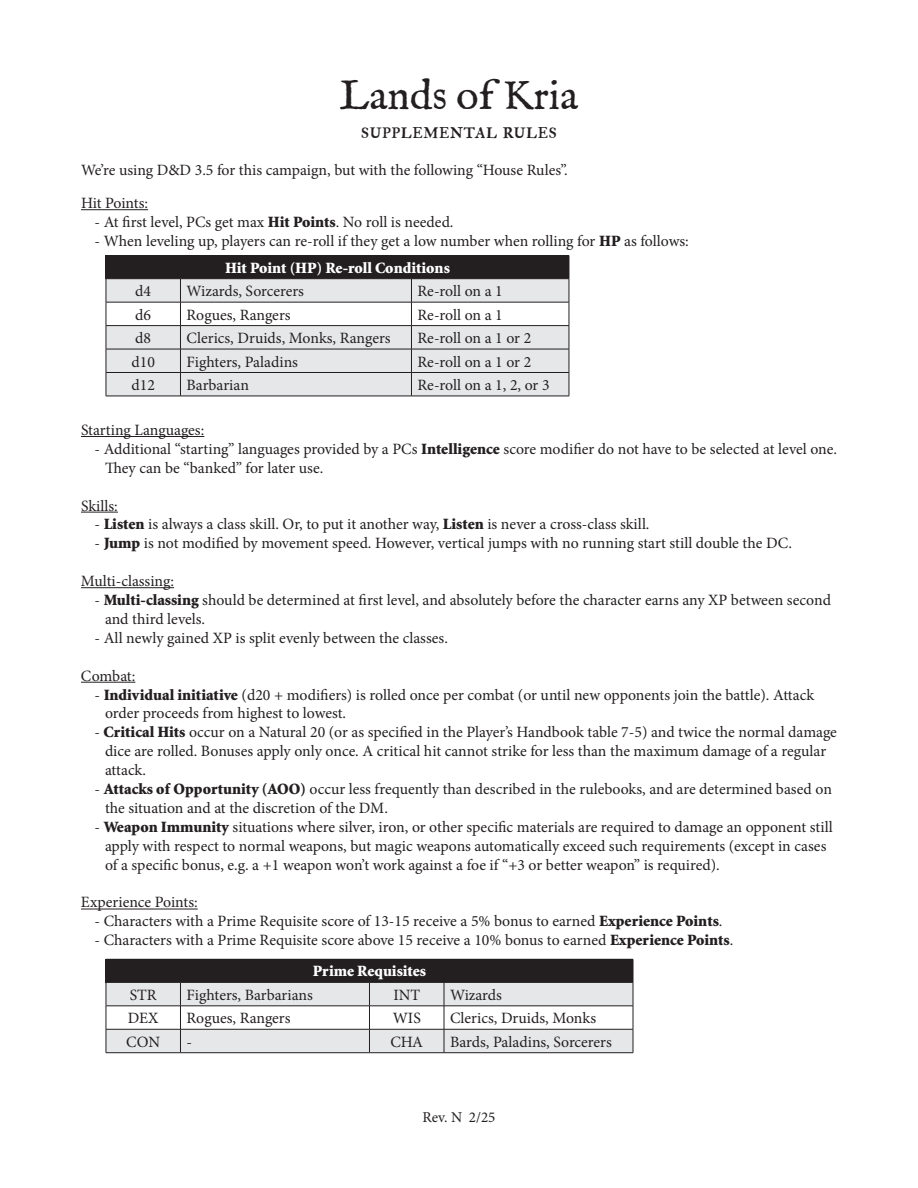
<style>
.page{position:relative;width:918px;height:1188px;background:#fff}
.page>*{position:absolute;margin:0;border:0;box-sizing:border-box;transform-origin:0 0}
.t1{font:42px "IM FELL English Roman";color:#231f20}
.t2{font:24px "IM FELL Double Pica SC";color:#231f20}
.t3{font:15.75px/18.9px "Minion Pro";color:#231f20}
.t4{font:900 15.75px "Minion Std";color:#fff}
.t5{font:15px "Minion Pro";color:#231f20}
.s1{font-family:"Minion Std";font-weight:900}
</style>
<div class="page">
<hr style="left:81px;top:209px;width:67px;height:1px;background:#231f20">
<hr style="left:81px;top:436px;width:123px;height:1px;background:#231f20">
<hr style="left:81px;top:512px;width:37px;height:1px;background:#231f20">
<hr style="left:81px;top:587px;width:93px;height:1px;background:#231f20">
<hr style="left:81px;top:682px;width:54px;height:1px;background:#231f20">
<hr style="left:81px;top:909px;width:117px;height:1px;background:#231f20">
<svg style="left:106px;top:959px;width:528px;height:94px"></svg>
<hr style="left:106px;top:1052px;width:74px;height:1px;background:#231f20">
<hr style="left:180px;top:1052px;width:189px;height:1px;background:#231f20">
<hr style="left:369px;top:1052px;width:75px;height:1px;background:#231f20">
<hr style="left:444px;top:1052px;width:189px;height:1px;background:#231f20">
<div style="left:106px;top:256px;width:463px;height:23px;background:#231f20"></div>
<svg style="left:107px;top:279px;width:462px;height:117px;fill:#e6e7e9"></svg>
<hr style="left:106px;top:255px;width:74px;height:1px;background:#231f20">
<hr style="left:180px;top:255px;width:231px;height:1px;background:#231f20">
<hr style="left:411px;top:255px;width:158px;height:1px;background:#231f20">
<hr style="left:106px;top:302px;width:74px;height:1px;background:#231f20">
<hr style="left:180px;top:302px;width:231px;height:1px;background:#231f20">
<hr style="left:411px;top:302px;width:158px;height:1px;background:#231f20">
<hr style="left:106px;top:325px;width:74px;height:1px;background:#231f20">
<hr style="left:180px;top:325px;width:231px;height:1px;background:#231f20">
<hr style="left:411px;top:325px;width:158px;height:1px;background:#231f20">
<hr style="left:106px;top:349px;width:74px;height:1px;background:#231f20">
<hr style="left:180px;top:349px;width:231px;height:1px;background:#231f20">
<hr style="left:411px;top:349px;width:158px;height:1px;background:#231f20">
<hr style="left:106px;top:372px;width:74px;height:1px;background:#231f20">
<svg style="left:106px;top:279px;width:1px;height:117px"></svg>
<hr style="left:180px;top:372px;width:231px;height:1px;background:#231f20">
<svg style="left:180px;top:279px;width:1px;height:117px"></svg>
<hr style="left:411px;top:372px;width:158px;height:1px;background:#231f20">
<svg style="left:411px;top:279px;width:1px;height:117px"></svg>
<svg style="left:569px;top:256px;width:1px;height:140px"></svg>
<hr style="left:106px;top:396px;width:74px;height:1px;background:#231f20">
<hr style="left:180px;top:396px;width:231px;height:1px;background:#231f20">
<hr style="left:411px;top:396px;width:158px;height:1px;background:#231f20">
<h1 class="t1" style="left:340px;top:71px;width:240px">Lands of Kria</h1>
<h2 class="t2" style="left:361px;top:115px;width:198px">supplemental rules</h2>
<p class="t3" style="left:81px;top:160px;width:488px">We’re using D&amp;D 3.5 for this campaign, but with the following “House Rules”.</p>
<p class="t3" style="left:81px;top:194px;width:69px">Hit Points:</p>
<p class="t3" style="left:94px;top:213px;width:361px">- At first level, PCs get max <span class="s1">Hit Points</span>. No roll is needed.</p>
<p class="t3" style="left:94px;top:232px;width:596px">- When leveling up, players can re-roll if they get a low number when rolling for <span class="s1">HP</span> as follows:</p>
<p class="t4" style="left:225px;top:260px;width:226px">Hit Point (HP) Re-roll Conditions</p>
<p class="t3" style="left:135px;top:282px;width:17px">d4</p>
<p class="t3" style="left:187px;top:282px;width:119px">Wizards, Sorcerers</p>
<p class="t3" style="left:417px;top:282px;width:87px">Re-roll on a 1</p>
<p class="t3" style="left:135px;top:305px;width:17px">d6</p>
<p class="t3" style="left:187px;top:305px;width:106px">Rogues, Rangers</p>
<p class="t3" style="left:417px;top:305px;width:87px">Re-roll on a 1</p>
<p class="t3" style="left:135px;top:329px;width:17px">d8</p>
<p class="t3" style="left:187px;top:329px;width:206px">Clerics, Druids, Monks, Rangers</p>
<p class="t3" style="left:417px;top:329px;width:115px">Re-roll on a 1 or 2</p>
<p class="t3" style="left:132px;top:352px;width:25px">d10</p>
<p class="t3" style="left:187px;top:352px;width:113px">Fighters, Paladins</p>
<p class="t3" style="left:417px;top:352px;width:115px">Re-roll on a 1 or 2</p>
<p class="t3" style="left:132px;top:376px;width:25px">d12</p>
<p class="t3" style="left:187px;top:376px;width:64px">Barbarian</p>
<p class="t3" style="left:417px;top:376px;width:134px">Re-roll on a 1, 2, or 3</p>
<p class="t3" style="left:81px;top:421px;width:125px">Starting Languages:</p>
<p class="t3" style="left:105px;top:439px;width:733px;text-indent:-11px">- Additional “starting” languages provided by a PCs <span class="s1">Intelligence</span> score modifier do not have to be selected at level one.<br>They can be “banked” for later use.</p>
<p class="t3" style="left:81px;top:496px;width:38px">Skills:</p>
<p class="t3" style="left:94px;top:515px;width:556px">- <span class="s1">Listen</span> is always a class skill. Or, to put it another way, <span class="s1">Listen</span> is never a cross-class skill.</p>
<p class="t3" style="left:94px;top:534px;width:699px">- <span class="s1">Jump</span> is not modified by movement speed. However, vertical jumps with no running start still double the DC.</p>
<p class="t3" style="left:81px;top:572px;width:95px">Multi-classing:</p>
<p class="t3" style="left:105px;top:591px;width:728px;text-indent:-11px">- <span class="s1">Multi-classing</span> should be determined at first level, and absolutely before the character earns any XP between second and third levels.</p>
<p class="t3" style="left:94px;top:628px;width:355px">- All newly gained XP is split evenly between the classes.</p>
<p class="t3" style="left:81px;top:666px;width:56px">Combat:</p>
<p class="t3" style="left:105px;top:685px;width:711px;text-indent:-11px">- <span class="s1">Individual initiative</span> (d20 + modifiers) is rolled once per combat (or until new opponents join the battle). Attack order proceeds from highest to lowest.</p>
<p class="t3" style="left:105px;top:723px;width:734px;text-indent:-11px">- <span class="s1">Critical Hits</span> occur on a Natural 20 (or as specified in the Player’s Handbook table 7-5) and twice the normal damage dice are rolled. Bonuses apply only once. A critical hit cannot strike for less than the maximum damage of a regular attack.</p>
<p class="t3" style="left:105px;top:780px;width:728px;text-indent:-11px">- <span class="s1">Attacks of Opportunity (AOO)</span> occur less frequently than described in the rulebooks, and are determined based on the situation and at the discretion of the DM.</p>
<p class="t3" style="left:105px;top:817px;width:729px;text-indent:-11px">- <span class="s1">Weapon Immunity</span> situations where silver, iron, or other specific materials are required to damage an opponent still apply with respect to normal weapons, but magic weapons automatically exceed such requirements (except in cases of a specific bonus, e.g. a +1 weapon won’t work against a foe if “+3 or better weapon” is required).</p>
<p class="t3" style="left:81px;top:893px;width:118px">Experience Points:</p>
<p class="t3" style="left:94px;top:912px;width:629px">- Characters with a Prime Requisite score of 13-15 receive a 5% bonus to earned <span class="s1">Experience Points</span>.</p>
<p class="t3" style="left:94px;top:931px;width:640px">- Characters with a Prime Requisite score above 15 receive a 10% bonus to earned <span class="s1">Experience Points</span>.</p>
<p class="t4" style="left:313px;top:963px;width:115px">Prime Requisites</p>
<p class="t3" style="left:130px;top:985px;width:28px">STR</p>
<p class="t3" style="left:186px;top:985px;width:128px">Fighters, Barbarians</p>
<p class="t3" style="left:393px;top:985px;width:28px">INT</p>
<p class="t3" style="left:450px;top:985px;width:53px">Wizards</p>
<p class="t3" style="left:128px;top:1009px;width:32px">DEX</p>
<p class="t3" style="left:186px;top:1009px;width:106px">Rogues, Rangers</p>
<p class="t3" style="left:393px;top:1009px;width:30px">WIS</p>
<p class="t3" style="left:450px;top:1009px;width:148px">Clerics, Druids, Monks</p>
<p class="t3" style="left:126px;top:1032px;width:35px">CON</p>
<p class="t3" style="left:186px;top:1032px;width:7px">-</p>
<p class="t3" style="left:390px;top:1032px;width:34px">CHA</p>
<p class="t3" style="left:450px;top:1032px;width:163px">Bards, Paladins, Sorcerers</p>
<p class="t5" style="left:422px;top:1108px;width:75px">Rev. N 2/25</p>
</div>
